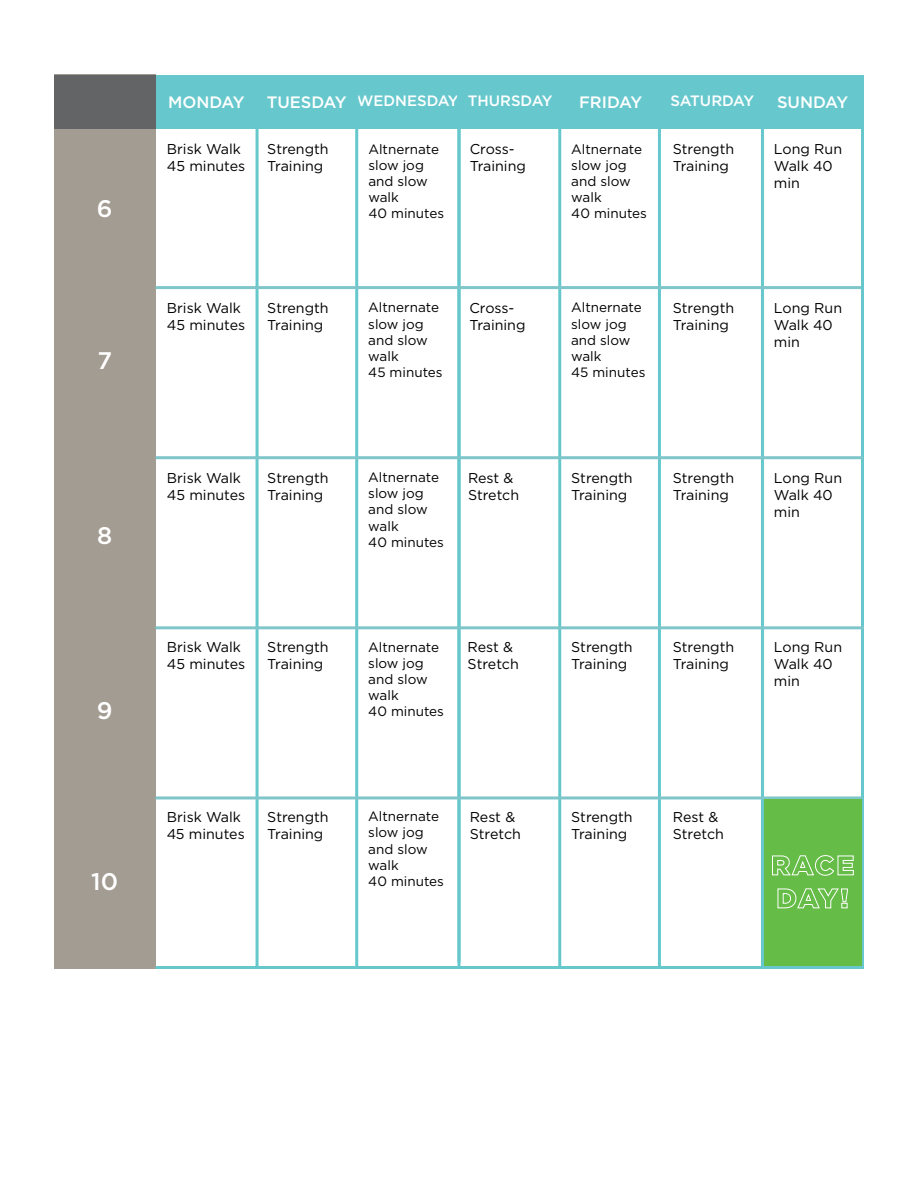
<style>
.page{position:relative;width:918px;height:1188px;background:#fff}
.page>*{position:absolute;margin:0;border:0;box-sizing:border-box;transform-origin:0 0}
.t1{font:500 24px "Gotham";color:#fff}
.t2{font:500 16.5px "Gotham";color:#fff}
.t3{font:500 15px "Gotham";color:#fff}
.t4{font:14.25px/17.1px "Gotham";color:#000}
.t5{font:13.5px/16.2px "Gotham";color:#000}
.s1{font-size:16.5px}
</style>
<div class="page">
<div style="left:54px;top:75px;width:102px;height:894px;background:#a39c92"></div>
<div style="left:154px;top:75px;width:710px;height:54px;background:#66c8cd"></div>
<hr style="left:256px;top:94px;width:3px;height:875px;background:#66c8cd">
<hr style="left:355px;top:94px;width:3px;height:875px;background:#66c8cd">
<hr style="left:458px;top:94px;width:3px;height:875px;background:#66c8cd">
<hr style="left:457px;top:88px;width:3px;height:874px;background:#66c8cd">
<hr style="left:558px;top:88px;width:3px;height:881px;background:#66c8cd">
<hr style="left:658px;top:94px;width:3px;height:875px;background:#66c8cd">
<hr style="left:761px;top:88px;width:3px;height:881px;background:#66c8cd">
<hr style="left:861px;top:94px;width:3px;height:875px;background:#66c8cd">
<hr style="left:156px;top:966px;width:708px;height:3px;background:#66c8cd">
<hr style="left:156px;top:286px;width:705px;height:3px;background:#7fc6ca">
<hr style="left:156px;top:456px;width:707px;height:3px;background:#7fc6ca">
<hr style="left:156px;top:626px;width:708px;height:3px;background:#7fc6ca">
<hr style="left:156px;top:796px;width:705px;height:3px;background:#7fc6ca">
<div style="left:54px;top:75px;width:102px;height:54px;background:#636466"></div>
<div style="left:764px;top:799px;width:97px;height:167px;background:#65bc46"></div>
<svg style="left:772px;top:855px;width:82px;height:21px"></svg>
<svg style="left:777px;top:888px;width:71px;height:21px"></svg>
<h1 class="t1" style="left:97px;top:193px;width:17px">6</h1>
<h1 class="t1" style="left:97px;top:345px;width:16px">7</h1>
<h1 class="t1" style="left:97px;top:520px;width:17px">8</h1>
<h1 class="t1" style="left:97px;top:695px;width:17px">9</h1>
<h1 class="t1" style="left:91px;top:866px;width:28px">10</h1>
<p class="t2" style="left:168px;top:91px;width:78px">MONDAY</p>
<p class="t3" style="left:267px;top:91px;width:287px"><span class="s1">TUESDAY</span> WEDNESDAY THURSDAY</p>
<p class="t2" style="left:579px;top:91px;width:65px">FRIDAY</p>
<p class="t3" style="left:670px;top:91px;width:85px">SATURDAY</p>
<p class="t2" style="left:777px;top:91px;width:73px">SUNDAY</p>
<p class="t4" style="left:167px;top:140px;width:80px">Brisk Walk<br>45 minutes</p>
<p class="t4" style="left:267px;top:140px;width:63px">Strength<br>Training</p>
<p class="t5" style="left:368px;top:140px;width:77px">Altnernate slow jog and slow walk<br>40 minutes</p>
<p class="t4" style="left:470px;top:140px;width:58px">Cross-<br>Training</p>
<p class="t5" style="left:571px;top:140px;width:77px">Altnernate slow jog and slow walk<br>40 minutes</p>
<p class="t4" style="left:673px;top:140px;width:63px">Strength<br>Training</p>
<p class="t4" style="left:774px;top:140px;width:70px">Long Run<br>Walk 40 min</p>
<p class="t4" style="left:167px;top:299px;width:80px">Brisk Walk<br>45 minutes</p>
<p class="t4" style="left:267px;top:299px;width:63px">Strength<br>Training</p>
<p class="t5" style="left:368px;top:299px;width:76px">Altnernate slow jog and slow walk<br>45 minutes</p>
<p class="t4" style="left:469px;top:299px;width:58px">Cross-<br>Training</p>
<p class="t5" style="left:571px;top:299px;width:76px">Altnernate slow jog and slow walk<br>45 minutes</p>
<p class="t4" style="left:673px;top:299px;width:63px">Strength<br>Training</p>
<p class="t4" style="left:774px;top:299px;width:70px">Long Run<br>Walk 40 min</p>
<p class="t4" style="left:167px;top:469px;width:80px">Brisk Walk<br>45 minutes</p>
<p class="t4" style="left:267px;top:469px;width:63px">Strength<br>Training</p>
<p class="t5" style="left:368px;top:469px;width:77px">Altnernate slow jog and slow walk<br>40 minutes</p>
<p class="t4" style="left:468px;top:469px;width:53px">Rest &amp;<br>Stretch</p>
<p class="t4" style="left:571px;top:469px;width:63px">Strength<br>Training</p>
<p class="t4" style="left:673px;top:469px;width:63px">Strength<br>Training</p>
<p class="t4" style="left:774px;top:469px;width:70px">Long Run<br>Walk 40 min</p>
<p class="t4" style="left:167px;top:638px;width:80px">Brisk Walk<br>45 minutes</p>
<p class="t4" style="left:267px;top:638px;width:63px">Strength<br>Training</p>
<p class="t5" style="left:368px;top:638px;width:77px">Altnernate slow jog and slow walk<br>40 minutes</p>
<p class="t4" style="left:468px;top:638px;width:53px">Rest &amp;<br>Stretch</p>
<p class="t4" style="left:571px;top:638px;width:63px">Strength<br>Training</p>
<p class="t4" style="left:673px;top:638px;width:63px">Strength<br>Training</p>
<p class="t4" style="left:774px;top:638px;width:70px">Long Run<br>Walk 40 min</p>
<p class="t4" style="left:167px;top:808px;width:79px">Brisk Walk<br>45 minutes</p>
<p class="t4" style="left:267px;top:808px;width:63px">Strength<br>Training</p>
<p class="t5" style="left:368px;top:808px;width:77px">Altnernate slow jog and slow walk<br>40 minutes</p>
<p class="t4" style="left:470px;top:808px;width:53px">Rest &amp;<br>Stretch</p>
<p class="t4" style="left:571px;top:808px;width:63px">Strength<br>Training</p>
<p class="t4" style="left:673px;top:808px;width:53px">Rest &amp;<br>Stretch</p>
</div>
